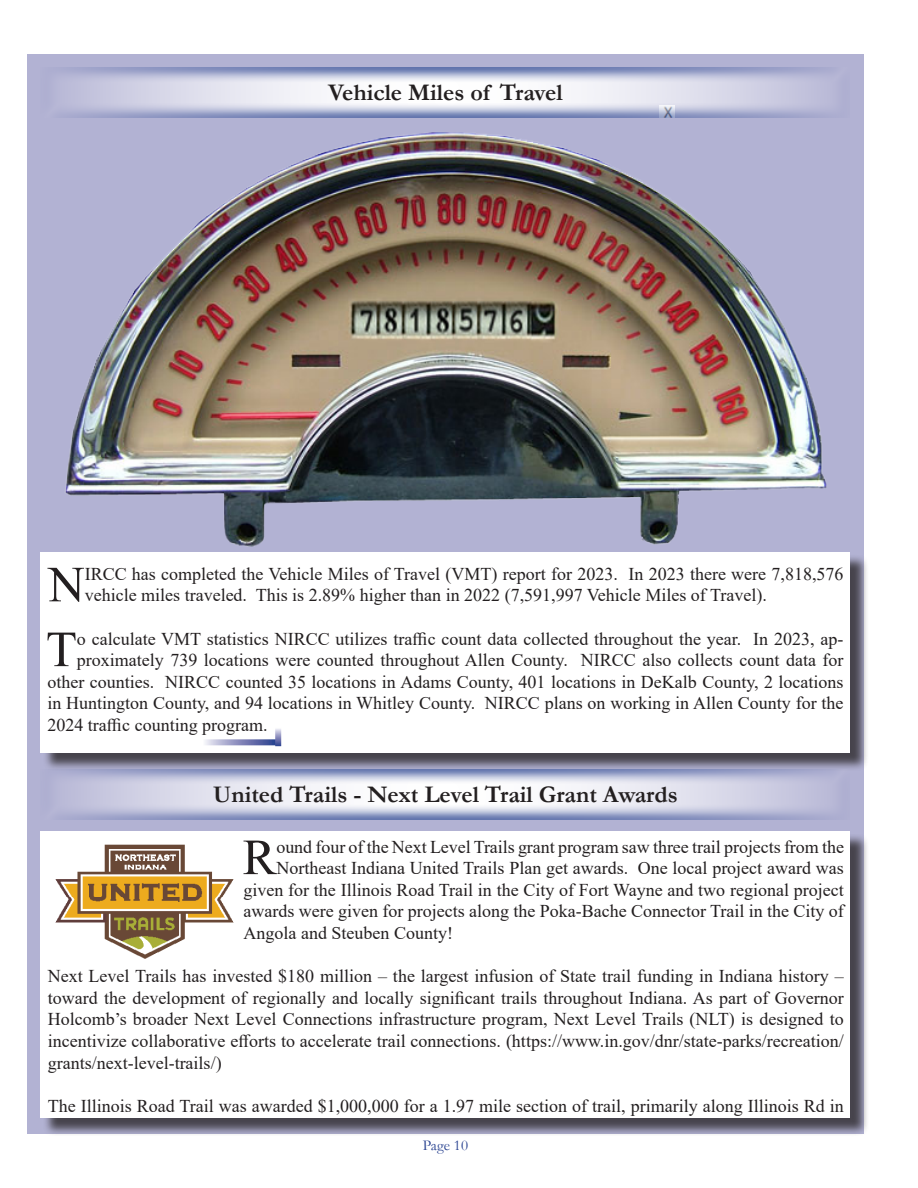
<style>
.page{position:relative;width:918px;height:1188px;background:#fff}
.page>*{position:absolute;margin:0;border:0;box-sizing:border-box;transform-origin:0 0}
.t1{font:50.55px "Times New Roman";color:#231f20}
.t2{font:700 24px "Garamond";color:#231f20}
.t3{font:18px/21.6px "Times New Roman";color:#231f20}
.t4{font:15px "Garamond";color:#253f8e}
</style>
<div class="page">
<div style="left:27px;top:54px;width:837px;height:1080px;background:#b2b2d3"></div>
<div style="left:43px;top:834px;width:826px;height:303px;background:#231f20;opacity:.75"></div>
<div style="left:40px;top:831px;width:810px;height:287px;background:#fff"></div>
<div style="left:43px;top:554px;width:826px;height:217px;background:#231f20;opacity:.75"></div>
<div style="left:41px;top:552px;width:809px;height:201px;background:#fff"></div>
<svg style="left:205px;top:739px;width:70px;height:6px"></svg>
<svg style="left:275px;top:729px;width:6px;height:17px"></svg>
<svg style="left:67px;top:67px;width:757px;height:51px"></svg>
<img style="left:65px;top:132px;width:762px;height:414px">
<svg style="left:43px;top:768px;width:808px;height:52px"></svg>
<img style="left:55px;top:844px;width:179px;height:115px">
<p class="t2" style="left:328px;top:76px;width:236px">Vehicle Miles of Travel</p>
<p class="t1" style="left:48px;top:549px;width:38px">N</p>
<p class="t3" style="left:85px;top:562px;width:760px">IRCC has completed the Vehicle Miles of Travel (VMT) report for 2023. In 2023 there were 7,818,576 vehicle miles traveled. This is 2.89% higher than in 2022 (7,591,997 Vehicle Miles of Travel).</p>
<p class="t1" style="left:46px;top:614px;width:32px">T</p>
<p class="t3" style="left:77px;top:627px;width:768px">o calculate VMT statistics NIRCC utilizes traffic count data collected throughout the year. In 2023, ap-</p>
<p class="t3" style="left:77px;top:649px;width:768px">proximately 739 locations were counted throughout Allen County. NIRCC also collects count data for</p>
<p class="t3" style="left:47px;top:670px;width:798px">other counties. NIRCC counted 35 locations in Adams County, 401 locations in DeKalb County, 2 locations</p>
<p class="t3" style="left:47px;top:692px;width:798px">in Huntington County, and 94 locations in Whitley County. NIRCC plans on working in Allen County for the</p>
<p class="t3" style="left:47px;top:714px;width:222px">2024 traffic counting program.</p>
<p class="t2" style="left:213px;top:778px;width:466px">United Trails - Next Level Trail Grant Awards</p>
<p class="t1" style="left:243px;top:822px;width:35px">R</p>
<p class="t3" style="left:276px;top:835px;width:569px">ound four of the Next Level Trails grant program saw three trail projects from the</p>
<p class="t3" style="left:276px;top:857px;width:569px">Northeast Indiana United Trails Plan get awards. One local project award was</p>
<p class="t3" style="left:244px;top:878px;width:602px">given for the Illinois Road Trail in the City of Fort Wayne and two regional project</p>
<p class="t3" style="left:244px;top:900px;width:602px">awards were given for projects along the Poka-Bache Connector Trail in the City of</p>
<p class="t3" style="left:244px;top:922px;width:211px">Angola and Steuben County!</p>
<p class="t3" style="left:48px;top:965px;width:798px;text-align:justify">Next Level Trails has invested $180 million – the largest infusion of State trail funding in Indiana history – toward the development of regionally and locally significant trails throughout Indiana. As part of Governor Holcomb’s broader Next Level Connections infrastructure program, Next Level Trails (NLT) is designed to incentivize collaborative efforts to accelerate trail connections. (https://www.in.gov/dnr/state-parks/recreation/ grants/next-level-trails/)</p>
<p class="t3" style="left:48px;top:1094px;width:798px">The Illinois Road Trail was awarded $1,000,000 for a 1.97 mile section of trail, primarily along Illinois Rd in</p>
<p class="t4" style="left:423px;top:1135px;width:47px">Page 10</p>
</div>
